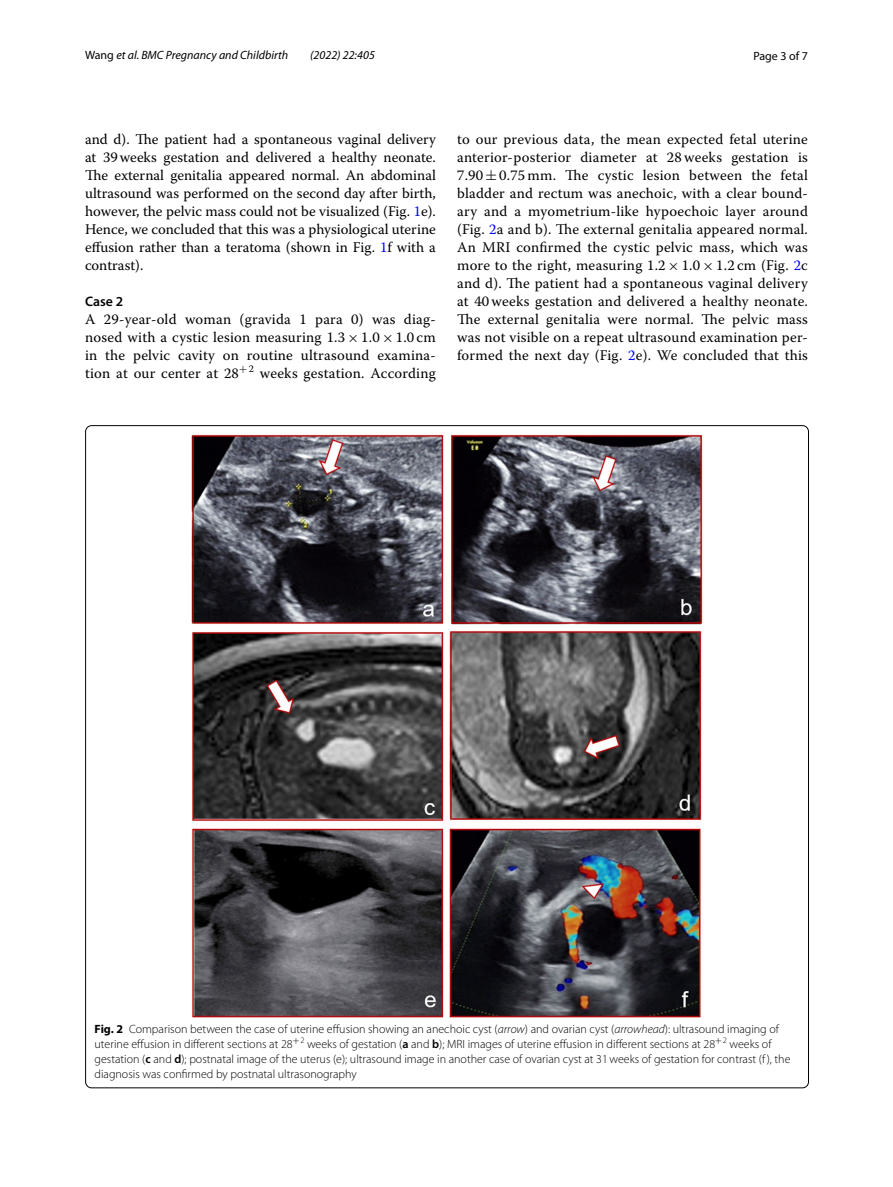
<style>
.page{position:relative;width:893px;height:1187px;background:#fff}
.page>*{position:absolute;margin:0;border:0;box-sizing:border-box;transform-origin:0 0}
.t1{font:14.7px/18px "Warnock Pro";letter-spacing:.01em;color:#000;text-align:justify}
.t2{font:600 13.8px "Myriad Pro";color:#000}
.t3{font:300 12px/15px "Myriad Pro";color:#000}
.t4{font:italic 12px "Myriad Pro";color:#000}
.t5{font:12px "Myriad Pro";color:#000}
.s1{font-style:normal}
.s2{color:#00f}
.s3{font-family:"MTSY"}
.s4{font-weight:700}
.s5{font-style:italic}
.s6{font-weight:600}
</style>
<div class="page">
<img style="left:192px;top:434px;width:510px;height:583px">
<p class="t4" style="left:85px;top:48px;width:205px"><span class="s1">Wang</span> et al. BMC Pregnancy and Childbirth</p>
<p class="t4" style="left:310px;top:48px;width:66px">(2022) 22:405</p>
<p class="t5" style="left:753px;top:48px;width:56px">Page 3 of 7</p>
<p class="t1" style="left:85px;top:130px;width:352px">and d). The patient had a spontaneous vaginal delivery at 39weeks gestation and delivered a healthy neonate.<br>The external genitalia appeared normal. An abdominal ultrasound was performed on the second day after birth, however, the pelvic mass could not be visualized (Fig. <span class="s2">1</span>e).<br>Hence, we concluded that this was a physiological uterine effusion rather than a teratoma (shown in Fig. <span class="s2">1</span>f with a contrast).</p>
<p class="t2" style="left:85px;top:292px;width:40px">Case 2</p>
<p class="t1" style="left:85px;top:310px;width:352px">A 29-year-old woman (gravida 1 para 0) was diag&shy;nosed with a cystic lesion measuring 1.3<span class="s3">×</span>1.0<span class="s3">×</span>1.0 cm in the pelvic cavity on routine ultrasound examina&shy;tion at our center at 28<sup>+</sup><sup>2</sup> weeks gestation. According</p>
<p class="t1" style="left:457px;top:130px;width:352px">to our previous data, the mean expected fetal uterine anterior-posterior diameter at 28 weeks gestation is 7.90<span class="s3">±</span>0.75 mm. The cystic lesion between the fetal bladder and rectum was anechoic, with a clear bound&shy;ary and a myometrium-like hypoechoic layer around (Fig. <span class="s2">2</span>a and b). The external genitalia appeared normal.<br>An MRI confirmed the cystic pelvic mass, which was more to the right, measuring 1.2<span class="s3">×</span>1.0<span class="s3">×</span>1.2 cm (Fig. <span class="s2">2</span>c and d). The patient had a spontaneous vaginal delivery at 40 weeks gestation and delivered a healthy neonate.<br>The external genitalia were normal. The pelvic mass was not visible on a repeat ultrasound examination per&shy;formed the next day (Fig. <span class="s2">2</span>e). We concluded that this</p>
<p class="t3" style="left:95px;top:1021px;width:697px"><span class="s4">Fig. 2</span> Comparison between the case of uterine effusion showing an anechoic cyst (<span class="s5">arrow</span>) and ovarian cyst (<span class="s5">arrowhead</span>): ultrasound imaging of uterine effusion in different sections at 28<sup>+</sup><sup>2</sup> weeks of gestation (<span class="s6">a</span> and <span class="s6">b</span>); MRI images of uterine effusion in different sections at 28<sup>+</sup><sup>2</sup> weeks of gestation (<span class="s6">c</span> and <span class="s6">d</span>); postnatal image of the uterus (e); ultrasound image in another case of ovarian cyst at 31weeks of gestation for contrast (f ), the diagnosis was confirmed by postnatal ultrasonography</p>
</div>
